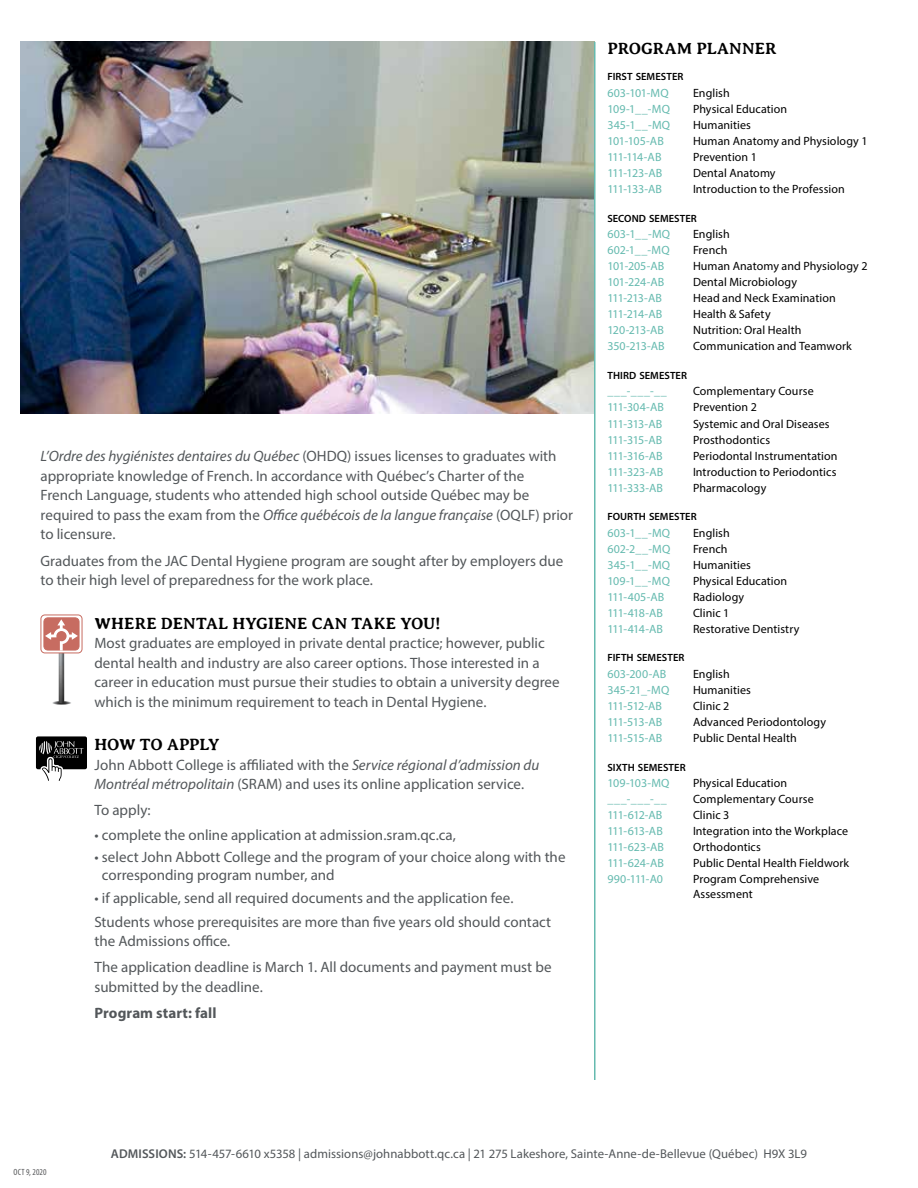
<style>
.page{position:relative;width:918px;height:1188px;background:#fff}
.page>*{position:absolute;margin:0;border:0;box-sizing:border-box;transform-origin:0 0}
.t1{font:700 16.5px "Averia Serif Libre";letter-spacing:.005em;color:#000}
.t2{font:700 16.5px "Averia Serif Libre";letter-spacing:-.015em;color:#000}
.t3{font:15px/19.5px "Myriad Pro";color:#53575a}
.t4{font:700 15px "Myriad Pro";letter-spacing:.005em;color:#53575a}
.t5{font:12.75px "Myriad Pro";letter-spacing:.005em;color:#53575a}
.t6{font:12px/14.4px "Myriad Pro";letter-spacing:.005em;color:#000}
.t7{font:12px "Myriad Pro";letter-spacing:.005em;color:#65baaf}
.t8{font:600 10.5px "Myriad Pro";letter-spacing:.005em;color:#000}
.t9{font:condensed 9px "Myriad Pro";letter-spacing:.015em;color:#58595b}
.s1{font-style:italic}
.s2{font-weight:600}
</style>
<div class="page">
<img style="left:20px;top:42px;width:574px;height:371px">
<hr style="left:594px;top:42px;width:2px;height:1038px;background:#65baaf">
<svg style="left:51px;top:701px;width:21px;height:4px"></svg>
<img style="left:59px;top:653px;width:5px;height:50px">
<svg style="left:41px;top:615px;width:41px;height:38px"></svg>
<div style="left:40px;top:615px;width:42px;height:38px;border:1px solid #c76c61;border-radius:4px"></div>
<div style="left:43px;top:617px;width:36px;height:33px;border:1px solid #c76c61;border-radius:4px"></div>
<svg style="left:45px;top:619px;width:33px;height:32px"></svg>
<svg style="left:36px;top:736px;width:51px;height:45px"></svg>
<p class="t3" style="left:40px;top:446px;width:534px"><span class="s1">L’Ordre des hygiénistes dentaires du Québec</span> (OHDQ) issues licenses to graduates with appropriate knowledge of French. In accordance with Québec’s Charter of the<br>French Language, students who attended high school outside Québec may be required to pass the exam from the <span class="s1">Office québécois de la langue française</span> (OQLF) prior to licensure.</p>
<p class="t3" style="left:40px;top:551px;width:524px">Graduates from the JAC Dental Hygiene program are sought after by employers due to their high level of preparedness for the work place.</p>
<p class="t1" style="left:94px;top:614px;width:347px">WHERE DENTAL HYGIENE CAN TAKE YOU!</p>
<p class="t3" style="left:94px;top:633px;width:467px">Most graduates are employed in private dental practice; however, public dental health and industry are also career options. Those interested in a career in education must pursue their studies to obtain a university degree which is the minimum requirement to teach in Dental Hygiene.</p>
<p class="t2" style="left:94px;top:735px;width:127px">HOW TO APPLY</p>
<p class="t3" style="left:94px;top:755px;width:446px">John Abbott College is affiliated with the <span class="s1">Service régional d’admission du<br>Montréal métropolitain</span> (SRAM) and uses its online application service.</p>
<p class="t3" style="left:94px;top:800px;width:58px">To apply:</p>
<p class="t3" style="left:94px;top:825px;width:363px">• complete the online application at admission.sram.qc.ca,</p>
<p class="t3" style="left:102px;top:848px;width:465px;line-height:18px;text-indent:-7px">• select John Abbott College and the program of your choice along with the corresponding program number, and</p>
<p class="t3" style="left:94px;top:886px;width:458px;line-height:23.9px">• if applicable, send all required documents and the application fee.<br>Students whose prerequisites are more than five years old should contact</p>
<p class="t3" style="left:94px;top:928px;width:459px;line-height:26.2px">the Admissions office.<br>The application deadline is March 1. All documents and payment must be</p>
<p class="t3" style="left:94px;top:977px;width:170px">submitted by the deadline.</p>
<p class="t4" style="left:94px;top:1003px;width:124px">Program start: fall</p>
<p class="t1" style="left:608px;top:39px;width:171px">PROGRAM PLANNER</p>
<p class="t8" style="left:608px;top:70px;width:77px">FIRST SEMESTER</p>
<p class="t7" style="left:608px;top:86px;width:63px">603-101-MQ</p>
<p class="t6" style="left:693px;top:86px;width:38px">English</p>
<p class="t7" style="left:608px;top:102px;width:64px">109-1__-MQ</p>
<p class="t6" style="left:693px;top:102px;width:96px">Physical Education</p>
<p class="t7" style="left:608px;top:118px;width:64px">345-1__-MQ</p>
<p class="t6" style="left:693px;top:118px;width:60px">Humanities</p>
<p class="t7" style="left:608px;top:134px;width:58px">101-105-AB</p>
<p class="t6" style="left:693px;top:134px;width:176px">Human Anatomy and Physiology 1</p>
<p class="t7" style="left:608px;top:150px;width:56px">111-114-AB</p>
<p class="t6" style="left:693px;top:150px;width:66px">Prevention 1</p>
<p class="t7" style="left:608px;top:166px;width:56px">111-123-AB</p>
<p class="t6" style="left:693px;top:166px;width:84px">Dental Anatomy</p>
<p class="t7" style="left:608px;top:182px;width:56px">111-133-AB</p>
<p class="t6" style="left:693px;top:182px;width:153px">Introduction to the Profession</p>
<p class="t8" style="left:608px;top:211px;width:91px">SECOND SEMESTER</p>
<p class="t7" style="left:608px;top:227px;width:64px">603-1__-MQ</p>
<p class="t6" style="left:693px;top:227px;width:38px">English</p>
<p class="t7" style="left:608px;top:243px;width:64px">602-1__-MQ</p>
<p class="t6" style="left:693px;top:243px;width:36px">French</p>
<p class="t7" style="left:608px;top:259px;width:58px">101-205-AB</p>
<p class="t6" style="left:693px;top:259px;width:176px">Human Anatomy and Physiology 2</p>
<p class="t7" style="left:608px;top:275px;width:58px">101-224-AB</p>
<p class="t6" style="left:693px;top:275px;width:106px">Dental Microbiology</p>
<p class="t7" style="left:608px;top:291px;width:56px">111-213-AB</p>
<p class="t6" style="left:693px;top:291px;width:144px">Head and Neck Examination</p>
<p class="t7" style="left:608px;top:307px;width:56px">111-214-AB</p>
<p class="t6" style="left:693px;top:307px;width:79px">Health &amp; Safety</p>
<p class="t7" style="left:608px;top:323px;width:58px">120-213-AB</p>
<p class="t6" style="left:693px;top:323px;width:110px">Nutrition: Oral Health</p>
<p class="t7" style="left:608px;top:339px;width:59px">350-213-AB</p>
<p class="t6" style="left:693px;top:339px;width:160px">Communication and Teamwork</p>
<p class="t8" style="left:608px;top:369px;width:81px">THIRD SEMESTER</p>
<p class="t7" style="left:608px;top:384px;width:61px">___-___-__</p>
<p class="t6" style="left:693px;top:384px;width:122px">Complementary Course</p>
<p class="t7" style="left:608px;top:400px;width:58px">111-304-AB</p>
<p class="t6" style="left:693px;top:400px;width:66px">Prevention 2</p>
<p class="t7" style="left:608px;top:416px;width:56px">111-313-AB</p>
<p class="t6" style="left:693px;top:416px;width:138px">Systemic and Oral Diseases</p>
<p class="t7" style="left:608px;top:432px;width:56px">111-315-AB</p>
<p class="t6" style="left:693px;top:432px;width:79px">Prosthodontics</p>
<p class="t7" style="left:608px;top:448px;width:57px">111-316-AB</p>
<p class="t6" style="left:693px;top:448px;width:146px">Periodontal Instrumentation</p>
<p class="t7" style="left:608px;top:464px;width:57px">111-323-AB</p>
<p class="t6" style="left:693px;top:464px;width:145px">Introduction to Periodontics</p>
<p class="t7" style="left:608px;top:480px;width:57px">111-333-AB</p>
<p class="t6" style="left:693px;top:480px;width:75px">Pharmacology</p>
<p class="t8" style="left:608px;top:510px;width:91px">FOURTH SEMESTER</p>
<p class="t7" style="left:608px;top:525px;width:64px">603-1__-MQ</p>
<p class="t6" style="left:693px;top:525px;width:38px">English</p>
<p class="t7" style="left:608px;top:541px;width:64px">602-2__-MQ</p>
<p class="t6" style="left:693px;top:541px;width:36px">French</p>
<p class="t7" style="left:608px;top:557px;width:64px">345-1__-MQ</p>
<p class="t6" style="left:693px;top:557px;width:60px">Humanities</p>
<p class="t7" style="left:608px;top:573px;width:64px">109-1__-MQ</p>
<p class="t6" style="left:693px;top:573px;width:96px">Physical Education</p>
<p class="t7" style="left:608px;top:589px;width:58px">111-405-AB</p>
<p class="t6" style="left:693px;top:589px;width:53px">Radiology</p>
<p class="t7" style="left:608px;top:605px;width:57px">111-418-AB</p>
<p class="t6" style="left:693px;top:605px;width:38px">Clinic 1</p>
<p class="t7" style="left:608px;top:621px;width:57px">111-414-AB</p>
<p class="t6" style="left:693px;top:621px;width:108px">Restorative Dentistry</p>
<p class="t8" style="left:608px;top:651px;width:78px">FIFTH SEMESTER</p>
<p class="t7" style="left:608px;top:666px;width:60px">603-200-AB</p>
<p class="t6" style="left:693px;top:666px;width:38px">English</p>
<p class="t7" style="left:608px;top:682px;width:63px">345-21_-MQ</p>
<p class="t6" style="left:693px;top:683px;width:60px">Humanities</p>
<p class="t7" style="left:608px;top:699px;width:56px">111-512-AB</p>
<p class="t6" style="left:693px;top:699px;width:38px">Clinic 2</p>
<p class="t7" style="left:608px;top:715px;width:56px">111-513-AB</p>
<p class="t6" style="left:693px;top:715px;width:135px">Advanced Periodontology</p>
<p class="t7" style="left:608px;top:731px;width:56px">111-515-AB</p>
<p class="t6" style="left:693px;top:731px;width:105px">Public Dental Health</p>
<p class="t8" style="left:608px;top:760px;width:80px">SIXTH SEMESTER</p>
<p class="t7" style="left:608px;top:776px;width:63px">109-103-MQ</p>
<p class="t6" style="left:693px;top:776px;width:96px">Physical Education</p>
<p class="t7" style="left:608px;top:792px;width:61px">___-___-__</p>
<p class="t6" style="left:693px;top:792px;width:122px">Complementary Course</p>
<p class="t7" style="left:608px;top:808px;width:56px">111-612-AB</p>
<p class="t6" style="left:693px;top:808px;width:38px">Clinic 3</p>
<p class="t7" style="left:608px;top:824px;width:57px">111-613-AB</p>
<p class="t6" style="left:693px;top:824px;width:157px">Integration into the Workplace</p>
<p class="t7" style="left:608px;top:840px;width:58px">111-623-AB</p>
<p class="t6" style="left:693px;top:840px;width:69px">Orthodontics</p>
<p class="t7" style="left:608px;top:856px;width:58px">111-624-AB</p>
<p class="t6" style="left:693px;top:856px;width:158px">Public Dental Health Fieldwork</p>
<p class="t7" style="left:608px;top:872px;width:57px">990-111-A0</p>
<p class="t6" style="left:693px;top:872px;width:128px">Program Comprehensive<br>Assessment</p>
<p class="t9" style="left:14px;top:1166px;width:35px">OCT 9, 2020</p>
<p class="t5" style="left:111px;top:1146px;width:698px"><span class="s2">ADMISSIONS:</span> 514-457-6610 x5358 | admissions@johnabbott.qc.ca | 21 275 Lakeshore, Sainte-Anne-de-Bellevue (Québec) H9X 3L9</p>
</div>
